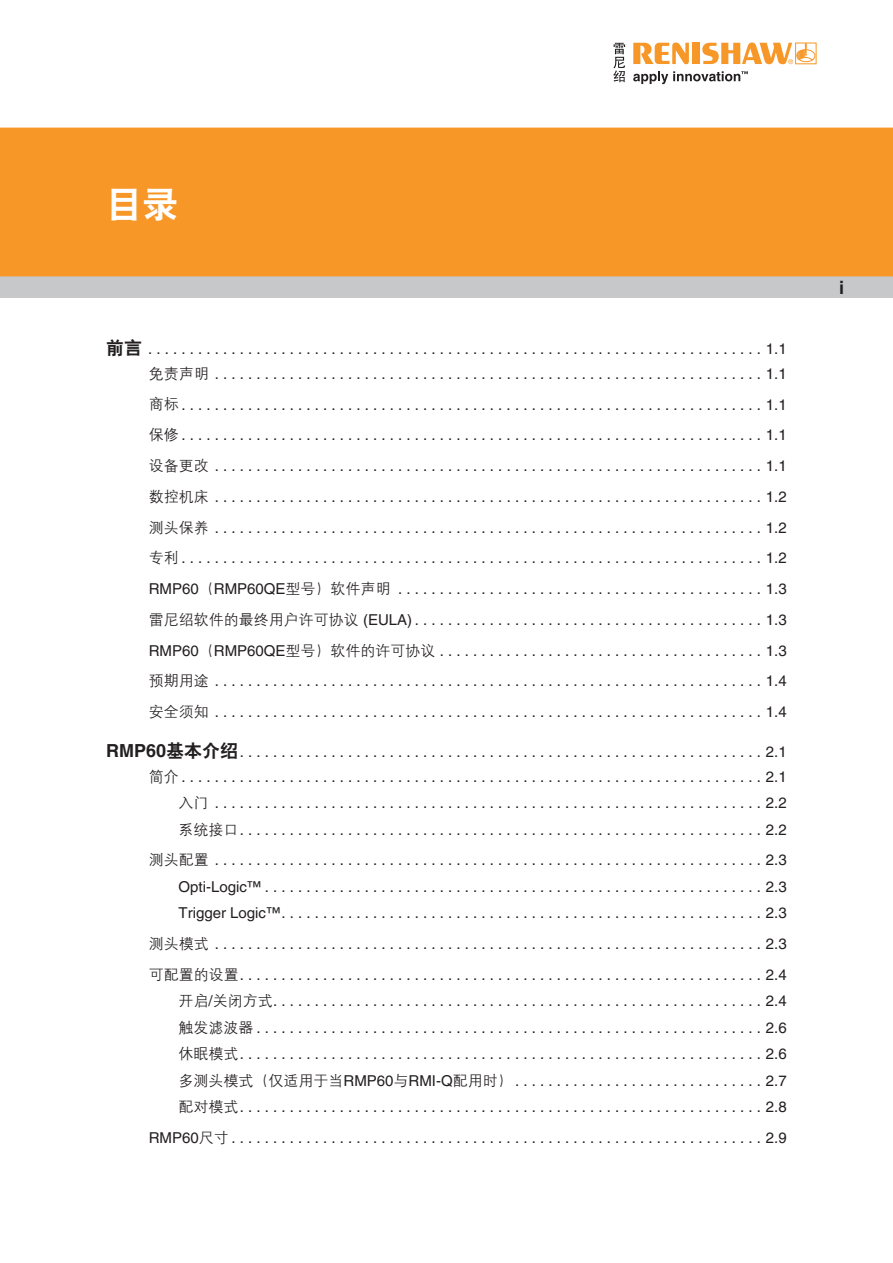
<style>
.page{position:relative;width:893px;height:1263px;background:#fff}
.page>*{position:absolute;margin:0;border:0;box-sizing:border-box;transform-origin:0 0}
.t1{font:36px "H Yb 2 gj";color:#fff}
.t2{font:700 18px "Helvetica LT Pro";color:#231f20}
.t3{font:15px "Helvetica LT Pro";color:#231f20}
.s1{font-family:"H Yb 2 gj";font-size:18px}
.s2{font-family:"H Yg 2 gj"}
.s3{font-weight:700;font-size:18px}
</style>
<div class="page">
<svg style="left:633px;top:43px;width:56px;height:21px"></svg>
<div style="left:693px;top:43px;width:7px;height:21px;background:#f79727"></div>
<svg style="left:702px;top:43px;width:113px;height:21px"></svg>
<svg style="left:633px;top:71px;width:115px;height:13px"></svg>
<svg style="left:613px;top:43px;width:12px;height:39px"></svg>
<div style="left:0;top:276px;width:893px;height:22px;background:#c7c8ca"></div>
<div style="left:0;top:128px;width:893px;height:148px;background:#f79727"></div>
<h1 class="t1" style="left:106px;top:186px;width:73px">目录</h1>
<p class="t3" style="left:106px;top:340px;width:682px"><span class="s1">前言</span> ..........................................................................1.1</p>
<p class="t3" style="left:149px;top:365px;width:639px"><span class="s2">免责声明</span> ..................................................................1.1</p>
<p class="t3" style="left:149px;top:396px;width:639px"><span class="s2">商标</span> ......................................................................1.1</p>
<p class="t3" style="left:149px;top:426px;width:639px"><span class="s2">保修</span> ......................................................................1.1</p>
<p class="t3" style="left:149px;top:457px;width:639px"><span class="s2">设备更改</span> ..................................................................1.1</p>
<p class="t3" style="left:149px;top:488px;width:639px"><span class="s2">数控机床</span> ..................................................................1.2</p>
<p class="t3" style="left:149px;top:519px;width:639px"><span class="s2">测头保养</span> ..................................................................1.2</p>
<p class="t3" style="left:149px;top:549px;width:639px"><span class="s2">专利</span> ......................................................................1.2</p>
<p class="t3" style="left:149px;top:580px;width:639px">RMP60<span class="s2">（</span>RMP60QE<span class="s2">型号）软件声明</span> ............................................1.3</p>
<p class="t3" style="left:149px;top:611px;width:639px"><span class="s2">雷尼绍软件的最终用户许可协议</span> (EULA) ..........................................1.3</p>
<p class="t3" style="left:149px;top:642px;width:639px">RMP60<span class="s2">（</span>RMP60QE<span class="s2">型号）软件的许可协议</span> .......................................1.3</p>
<p class="t3" style="left:149px;top:672px;width:639px"><span class="s2">预期用途</span> ..................................................................1.4</p>
<p class="t3" style="left:149px;top:703px;width:639px"><span class="s2">安全须知</span> ..................................................................1.4</p>
<p class="t3" style="left:106px;top:743px;width:682px"><span class="s3">RMP60</span><span class="s1">基本介绍</span> ...............................................................2.1</p>
<p class="t3" style="left:149px;top:768px;width:639px"><span class="s2">简介</span> ......................................................................2.1</p>
<p class="t3" style="left:179px;top:794px;width:610px"><span class="s2">入门</span> ..................................................................2.2</p>
<p class="t3" style="left:179px;top:821px;width:610px"><span class="s2">系统接口</span> ...............................................................2.2</p>
<p class="t3" style="left:149px;top:851px;width:639px"><span class="s2">测头配置</span> ..................................................................2.3</p>
<p class="t3" style="left:179px;top:878px;width:610px">Opti-Logic™ ............................................................2.3</p>
<p class="t3" style="left:179px;top:904px;width:610px">Trigger Logic™ ..........................................................2.3</p>
<p class="t3" style="left:149px;top:935px;width:639px"><span class="s2">测头模式</span> ..................................................................2.3</p>
<p class="t3" style="left:149px;top:966px;width:639px"><span class="s2">可配置的设置</span> ...............................................................2.4</p>
<p class="t3" style="left:179px;top:992px;width:610px"><span class="s2">开启</span>/<span class="s2">关闭方式</span> ...........................................................2.4</p>
<p class="t3" style="left:179px;top:1019px;width:610px"><span class="s2">触发滤波器</span> .............................................................2.6</p>
<p class="t3" style="left:179px;top:1045px;width:610px"><span class="s2">休眠模式</span> ...............................................................2.6</p>
<p class="t3" style="left:179px;top:1072px;width:610px"><span class="s2">多测头模式（仅适用于当</span>RMP60<span class="s2">与</span>RMI-Q<span class="s2">配用时）</span> ..............................2.7</p>
<p class="t3" style="left:179px;top:1098px;width:610px"><span class="s2">配对模式</span> ...............................................................2.8</p>
<p class="t3" style="left:149px;top:1129px;width:639px">RMP60<span class="s2">尺寸</span> ................................................................2.9</p>
<p class="t2" style="left:839px;top:276px;width:7px">i</p>
</div>
